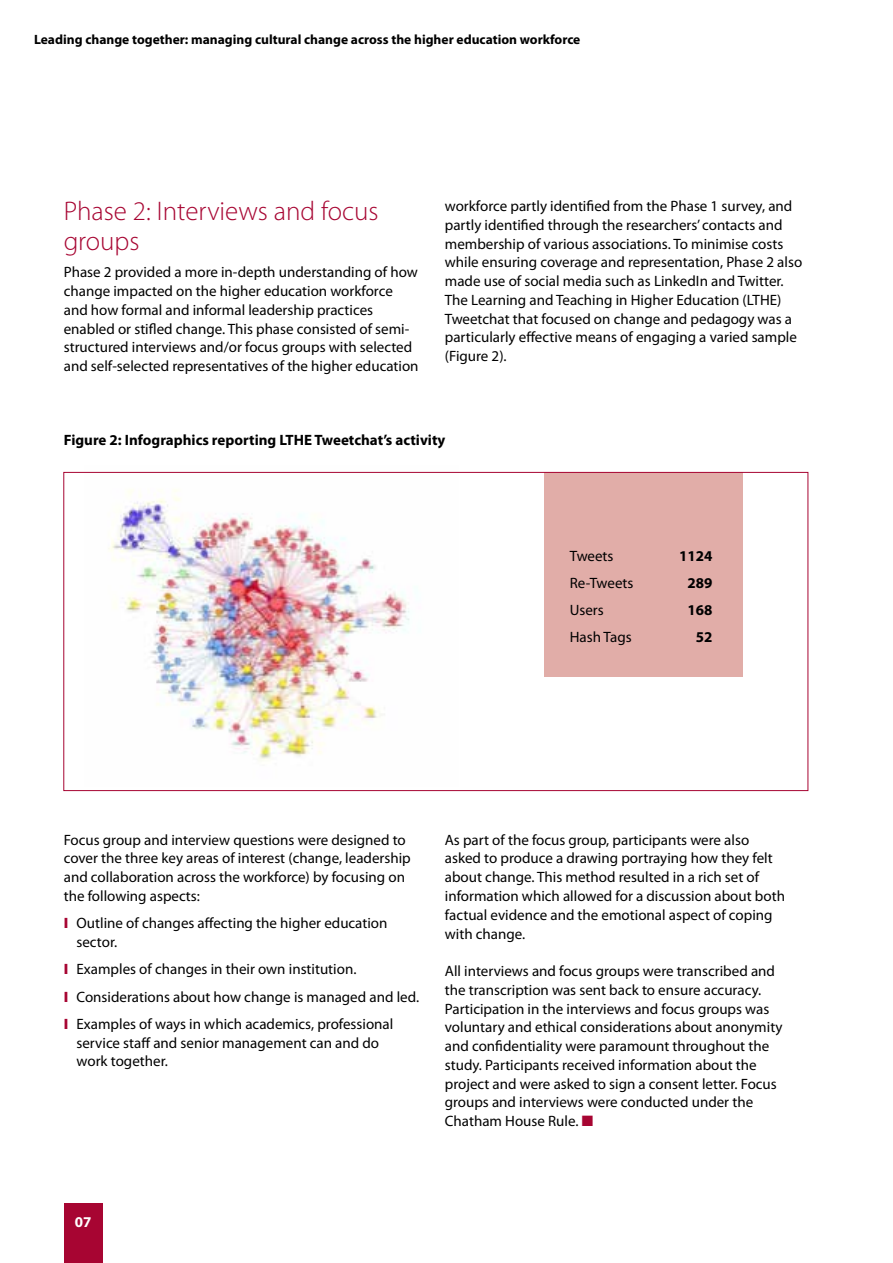
<style>
.page{position:relative;width:893px;height:1263px;background:#fff}
.page>*{position:absolute;margin:0;border:0;box-sizing:border-box;transform-origin:0 0}
.t1{font:300 27px/30px "Myriad Pro";color:#a70532}
.t2{font:15px/18.8px "Myriad Pro";color:#000}
.t3{font:700 15px "Myriad Pro";color:#000}
.t4{font:700 15px "Myriad Pro";color:#fff}
.t5{font:700 13.5px "Myriad Pro";color:#000}
.s1{font-weight:900;color:#a70532}
.s2{color:#a70532}
</style>
<div class="page">
<div style="left:64px;top:1203px;width:39px;height:60px;background:#a70532"></div>
<img style="left:85px;top:471px;width:373px;height:290px">
<div style="left:544px;top:472px;width:199px;height:204px;background:#e1ada8"></div>
<p class="t5" style="left:34px;top:31px;width:548px">Leading change together: managing cultural change across the higher education workforce</p>
<h1 class="t1" style="left:64px;top:197px;width:316px">Phase 2: Interviews and focus groups</h1>
<p class="t2" style="left:64px;top:263px;width:356px">Phase 2 provided a more in-depth understanding of how change impacted on the higher education workforce and how formal and informal leadership practices enabled or stifled change. This phase consisted of semi&shy;structured interviews and/or focus groups with selected and self-selected representatives of the higher education</p>
<p class="t2" style="left:445px;top:196px;width:359px">workforce partly identified from the Phase 1 survey, and partly identified through the researchers’ contacts and membership of various associations. To minimise costs while ensuring coverage and representation, Phase 2 also made use of social media such as LinkedIn and Twitter.<br>The Learning and Teaching in Higher Education (LTHE)<br>Tweetchat that focused on change and pedagogy was a particularly effective means of engaging a varied sample (Figure 2).</p>
<p class="t3" style="left:64px;top:430px;width:383px">Figure 2: Infographics reporting LTHE Tweetchat’s activity</p>
<p class="t2" style="left:570px;top:546px;width:45px">Tweets</p>
<p class="t3" style="left:679px;top:546px;width:35px">1124</p>
<p class="t2" style="left:570px;top:573px;width:65px">Re-Tweets</p>
<p class="t3" style="left:687px;top:573px;width:26px">289</p>
<p class="t2" style="left:570px;top:600px;width:35px">Users</p>
<p class="t3" style="left:687px;top:600px;width:26px">168</p>
<p class="t2" style="left:570px;top:627px;width:63px">Hash Tags</p>
<p class="t3" style="left:696px;top:627px;width:18px">52</p>
<p class="t2" style="left:64px;top:830px;width:348px">Focus group and interview questions were designed to cover the three key areas of interest (change, leadership and collaboration across the workforce) by focusing on the following aspects:</p>
<p class="t2" style="left:77px;top:913px;width:312px;text-indent:-13px"><span class="s1">I</span> Outline of changes affecting the higher education sector.</p>
<p class="t2" style="left:64px;top:955px;width:357px;line-height:27.3px"><span class="s1">I</span> Examples of changes in their own institution.<br><span class="s1">I</span> Considerations about how change is managed and led.<br><span class="s1">I</span> Examples of ways in which academics, professional</p>
<p class="t2" style="left:77px;top:1033px;width:304px">service staff and senior management can and do work together.</p>
<p class="t2" style="left:445px;top:830px;width:342px">As part of the focus group, participants were also asked to produce a drawing portraying how they felt about change. This method resulted in a rich set of information which allowed for a discussion about both factual evidence and the emotional aspect of coping with change.</p>
<p class="t2" style="left:445px;top:961px;width:339px">All interviews and focus groups were transcribed and the transcription was sent back to ensure accuracy.<br>Participation in the interviews and focus groups was voluntary and ethical considerations about anonymity and confidentiality were paramount throughout the study. Participants received information about the project and were asked to sign a consent letter. Focus groups and interviews were conducted under the Chatham House Rule. <span class="s2">■</span></p>
<p class="t4" style="left:75px;top:1212px;width:18px">07</p>
</div>
